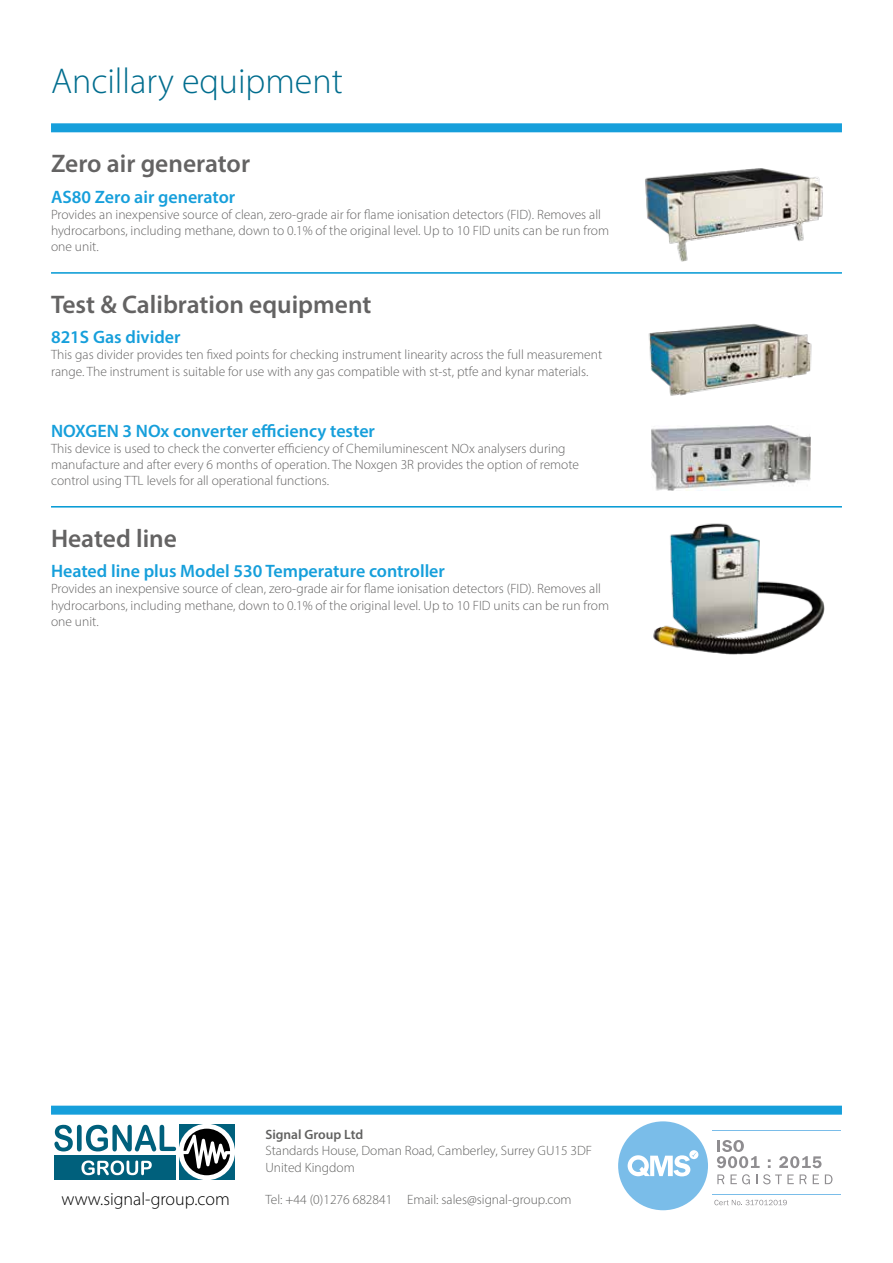
<style>
.page{position:relative;width:893px;height:1263px;background:#fff}
.page>*{position:absolute;margin:0;border:0;box-sizing:border-box;transform-origin:0 0}
.t1{font:300 36px "Myriad Pro";color:#006d8e}
.t2{font:600 25.5px "Myriad Pro";color:#646363}
.t3{font:600 18px "Myriad Pro";color:#169fdb}
.t4{font:300 18px "Myriad Pro";color:#000}
.t5{font:300 13.5px/16.2px "Myriad Pro";color:#646363}
.t6{font:300 13.5px/16.2px "Myriad Pro";color:#616160}
.t7{font:600 13.5px "Myriad Pro";color:#616160}
</style>
<div class="page">
<div style="left:51px;top:123px;width:791px;height:9px;background:#169fdb"></div>
<hr style="left:51px;top:272px;width:791px;height:2px;background:#0098d4">
<hr style="left:51px;top:506px;width:791px;height:1px;background:#0098d4">
<div style="left:51px;top:1106px;width:791px;height:9px;background:#169fdb"></div>
<img style="left:648px;top:324px;width:164px;height:72px">
<img style="left:651px;top:426px;width:159px;height:64px">
<img style="left:645px;top:168px;width:178px;height:94px">
<img style="left:653px;top:523px;width:172px;height:132px">
<div style="left:54px;top:1156px;width:122px;height:24px;background:#00607c"></div>
<div style="left:179px;top:1124px;width:56px;height:56px;background:#00607c"></div>
<div style="left:179px;top:1124px;width:56px;height:56px;background:#fff;border-radius:50%"></div>
<svg style="left:184px;top:1129px;width:46px;height:46px"></svg>
<svg style="left:54px;top:1125px;width:122px;height:26px"></svg>
<svg style="left:81px;top:1160px;width:71px;height:15px"></svg>
<div style="left:618px;top:1121px;width:90px;height:89px;background:#7abde9;border-radius:50%"></div>
<svg style="left:689px;top:1150px;width:9px;height:9px"></svg>
<svg style="left:717px;top:1174px;width:7px;height:10px"></svg>
<svg style="left:730px;top:1174px;width:20px;height:10px"></svg>
<svg style="left:763px;top:1174px;width:31px;height:10px"></svg>
<svg style="left:800px;top:1174px;width:7px;height:10px"></svg>
<svg style="left:813px;top:1174px;width:6px;height:10px"></svg>
<svg style="left:825px;top:1174px;width:7px;height:10px"></svg>
<svg style="left:714px;top:1200px;width:73px;height:5px"></svg>
<svg style="left:717px;top:1140px;width:43px;height:28px"></svg>
<svg style="left:768px;top:1159px;width:3px;height:9px"></svg>
<svg style="left:779px;top:1156px;width:42px;height:12px"></svg>
<hr style="left:712px;top:1130px;width:129px;height:1px;background:#7abde9">
<hr style="left:712px;top:1194px;width:129px;height:1px;background:#7abde9">
<svg style="left:628px;top:1152px;width:69px;height:24px"></svg>
<h1 class="t1" style="left:51px;top:59px;width:293px">Ancillary equipment</h1>
<h2 class="t2" style="left:51px;top:147px;width:201px">Zero air generator</h2>
<h3 class="t3" style="left:51px;top:185px;width:186px">AS80 Zero air generator</h3>
<p class="t5" style="left:51px;top:206px;width:560px">Provides an inexpensive source of clean, zero-grade air for flame ionisation detectors (FID). Removes all hydrocarbons, including methane, down to 0.1% of the original level. Up to 10 FID units can be run from one unit.</p>
<h2 class="t2" style="left:51px;top:288px;width:322px">Test &amp; Calibration equipment</h2>
<h3 class="t3" style="left:51px;top:326px;width:131px">821S Gas divider</h3>
<p class="t5" style="left:51px;top:347px;width:553px">This gas divider provides ten fixed points for checking instrument linearity across the full measurement range. The instrument is suitable for use with any gas compatible with st-st, ptfe and kynar materials.</p>
<h3 class="t3" style="left:51px;top:419px;width:325px">NOXGEN 3 NOx converter efficiency tester</h3>
<p class="t5" style="left:51px;top:440px;width:530px">This device is used to check the converter efficiency of Chemiluminescent NOx analysers during manufacture and after every 6 months of operation. The Noxgen 3R provides the option of remote control using TTL levels for all operational functions.</p>
<h2 class="t2" style="left:51px;top:522px;width:127px">Heated line</h2>
<h3 class="t3" style="left:51px;top:560px;width:395px">Heated line plus Model 530 Temperature controller</h3>
<p class="t5" style="left:51px;top:581px;width:560px">Provides an inexpensive source of clean, zero-grade air for flame ionisation detectors (FID). Removes all hydrocarbons, including methane, down to 0.1% of the original level. Up to 10 FID units can be run from one unit.</p>
<p class="t7" style="left:265px;top:1126px;width:99px">Signal Group Ltd</p>
<p class="t6" style="left:265px;top:1142px;width:328px">Standards House, Doman Road, Camberley, Surrey GU15 3DF<br>United Kingdom</p>
<h3 class="t4" style="left:62px;top:1188px;width:170px">www.signal-group.com</h3>
<p class="t6" style="left:265px;top:1191px;width:308px">Tel: +44 (0)1276 682841 Email: sales@signal-group.com</p>
</div>
